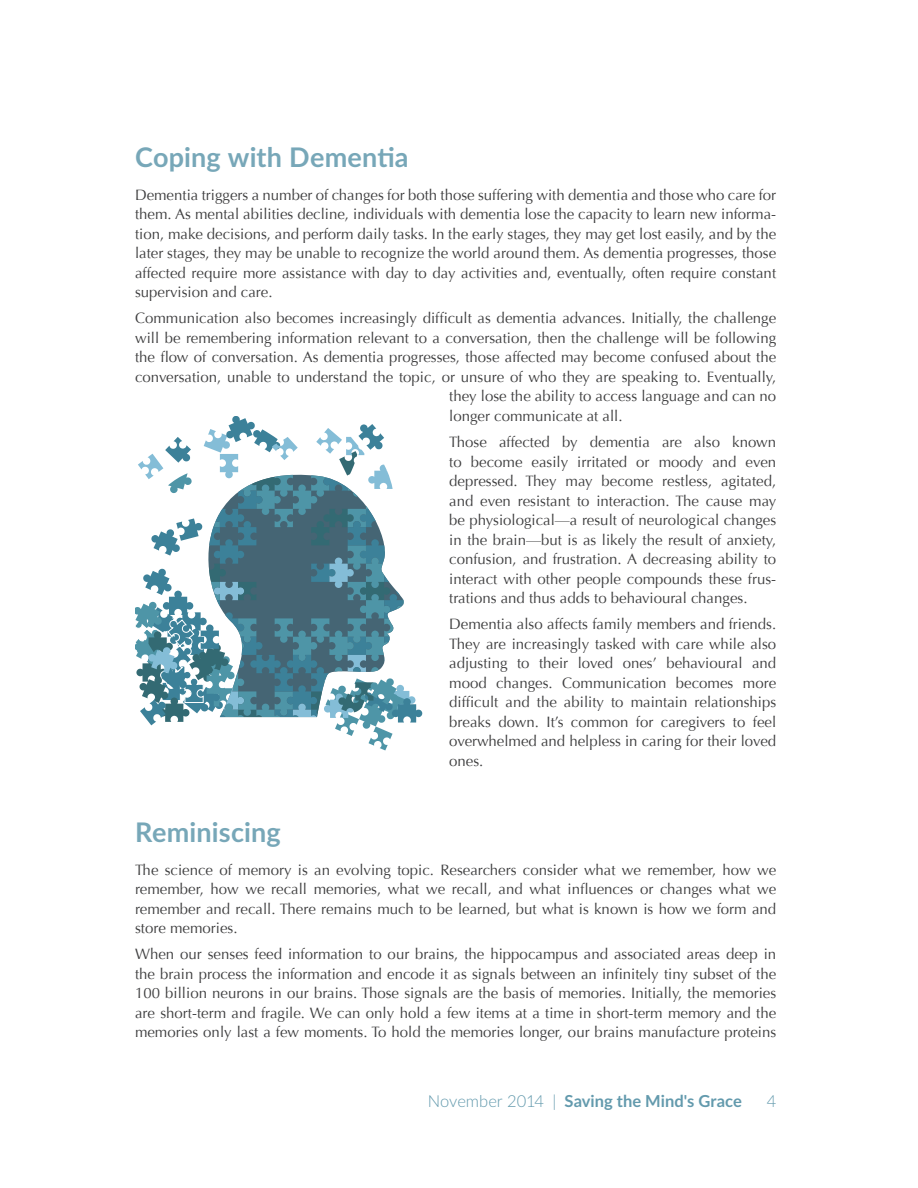
<style>
.page{position:relative;width:918px;height:1188px;background:#fff}
.page>*{position:absolute;margin:0;border:0;box-sizing:border-box;transform-origin:0 0}
.t1{font:700 27px "Lato";letter-spacing:.005em;color:#77a7b8}
.t2{font:700 16.5px "Lato";letter-spacing:.005em;color:#639aad}
.t3{font:300 16.5px "Lato";color:#639aad}
.Body{font:15px/19.5px "Optima";color:#3e3e3f;text-align:justify}
.s1{font-weight:300}
</style>
<div class="page">
<svg style="left:135px;top:417px;width:287px;height:333px"></svg>
<h1 class="t1" style="left:135px;top:137px;width:275px">Coping with Dementia</h1>
<p class="Body" style="left:135px;top:185px;width:643px">Dementia triggers a number of changes for both those suffering with dementia and those who care for them. As mental abilities decline, individuals with dementia lose the capacity to learn new informa&shy;tion, make decisions, and perform daily tasks. In the early stages, they may get lost easily, and by the later stages, they may be unable to recognize the world around them. As dementia progresses, those affected require more assistance with day to day activities and, eventually, often require constant supervision and care.</p>
<p class="Body" style="left:135px;top:309px;width:643px">Communication also becomes increasingly difficult as dementia advances. Initially, the challenge</p>
<p class="Body" style="left:135px;top:328px;width:643px">will be remembering information relevant to a conversation, then the challenge will be following</p>
<p class="Body" style="left:135px;top:348px;width:643px">the flow of conversation. As dementia progresses, those affected may become confused about the</p>
<p class="Body" style="left:135px;top:367px;width:643px">conversation, unable to understand the topic, or unsure of who they are speaking to. Eventually,</p>
<p class="Body" style="left:449px;top:387px;width:328px">they lose the ability to access language and can no</p>
<p class="Body" style="left:449px;top:406px;width:175px">longer communicate at all.</p>
<p class="Body" style="left:449px;top:432px;width:329px">Those affected by dementia are also known to become easily irritated or moody and even depressed. They may become restless, agitated, and even resistant to interaction. The cause may be physiological—a result of neurological changes in the brain—but is as likely the result of anxiety, confusion, and frustration. A decreasing ability to interact with other people compounds these frus&shy;trations and thus adds to behavioural changes.</p>
<p class="Body" style="left:449px;top:615px;width:328px">Dementia also affects family members and friends.<br>They are increasingly tasked with care while also adjusting to their loved ones’ behavioural and mood changes. Communication becomes more difficult and the ability to maintain relationships breaks down. It’s common for caregivers to feel overwhelmed and helpless in caring for their loved ones.</p>
<h1 class="t1" style="left:135px;top:812px;width:147px">Reminiscing</h1>
<p class="Body" style="left:135px;top:860px;width:643px">The science of memory is an evolving topic. Researchers consider what we remember, how we remember, how we recall memories, what we recall, and what influences or changes what we remember and recall. There remains much to be learned, but what is known is how we form and store memories.</p>
<p class="Body" style="left:135px;top:945px;width:643px">When our senses feed information to our brains, the hippocampus and associated areas deep in the brain process the information and encode it as signals between an infinitely tiny subset of the 100 billion neurons in our brains. Those signals are the basis of memories. Initially, the memories are short-term and fragile. We can only hold a few items at a time in short-term memory and the memories only last a few moments. To hold the memories longer, our brains manufacture proteins</p>
<p class="t2" style="left:428px;top:1089px;width:316px"><span class="s1">November 2014 |</span> Saving the Mind's Grace</p>
<p class="t3" style="left:767px;top:1089px;width:11px">4</p>
</div>
